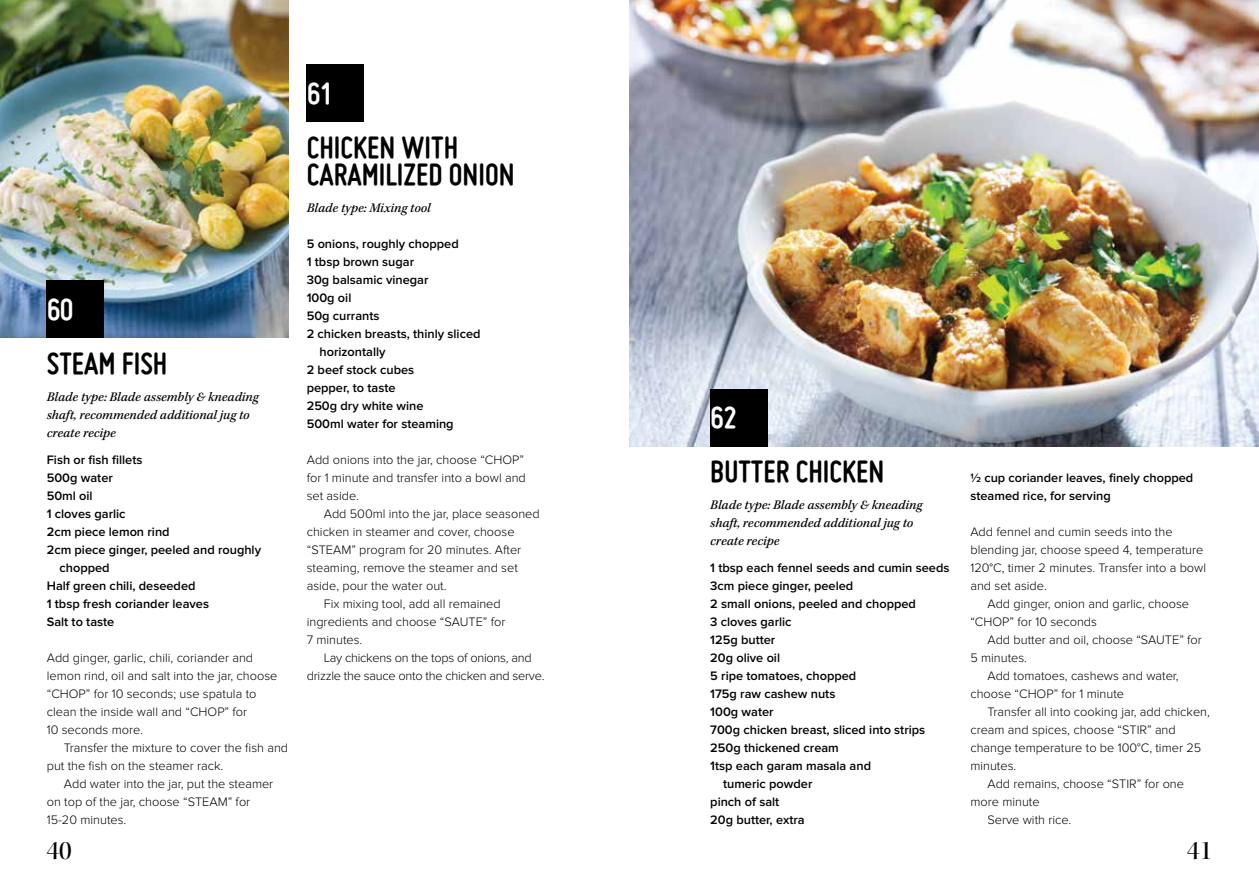
<style>
.page{position:relative;width:1259px;height:893px;background:#fff}
.page>*{position:absolute;margin:0;border:0;box-sizing:border-box;transform-origin:0 0}
.t1{font:700 33px/27px "Miso";color:#000}
.t2{font:700 33px "Miso";color:#fff}
.t3{font:27px "Kepler Std Medium Disp";color:#000}
.t4{font:italic 500 13.5px/18px "Kepler Std";color:#000}
.t5{font:300 12.75px/18px "Proxima Nova";color:#000}
.t6{font:600 12.75px/18px "Proxima Nova";color:#000}
.t7{font:300 12.75px "Proxima Nova";letter-spacing:-.02em;color:#000}
</style>
<div class="page">
<img style="left:0;top:0;width:289px;height:338px">
<img style="left:629px;top:0;width:630px;height:446px">
<div style="left:47px;top:281px;width:57px;height:57px;background:#000"></div>
<div style="left:307px;top:65px;width:57px;height:57px;background:#000"></div>
<div style="left:710px;top:389px;width:57px;height:57px;background:#000"></div>
<h1 class="t2" style="left:47px;top:291px;width:28px">60</h1>
<h1 class="t1" style="left:47px;top:349px;width:122px">STEAM FISH</h1>
<p class="t4" style="left:47px;top:388px;width:213px">Blade type: Blade assembly &amp; kneading shaft, recommended additional jug to create recipe</p>
<p class="t6" style="left:47px;top:451px;width:97px">Fish or fish fillets</p>
<p class="t6" style="left:47px;top:469px;width:68px">500g water</p>
<p class="t6" style="left:47px;top:487px;width:47px">50ml oil</p>
<p class="t6" style="left:47px;top:505px;width:80px">1 cloves garlic</p>
<p class="t6" style="left:47px;top:523px;width:124px">2cm piece lemon rind</p>
<p class="t6" style="left:47px;top:541px;width:216px">2cm piece ginger, peeled and roughly</p>
<p class="t6" style="left:60px;top:559px;width:52px">chopped</p>
<p class="t6" style="left:47px;top:577px;width:150px">Half green chili, deseeded</p>
<p class="t6" style="left:47px;top:595px;width:164px">1 tbsp fresh coriander leaves</p>
<p class="t6" style="left:47px;top:613px;width:69px">Salt to taste</p>
<p class="t5" style="left:47px;top:649px;width:232px">Add ginger, garlic, chili, coriander and lemon rind, oil and salt into the jar, choose “CHOP” for 10 seconds; use spatula to clean the inside wall and “CHOP” for<br>10 seconds more.</p>
<p class="t5" style="left:47px;top:739px;width:243px;text-indent:17px">Transfer the mixture to cover the fish and put the fish on the steamer rack.</p>
<p class="t5" style="left:47px;top:775px;width:228px;text-indent:17px">Add water into the jar, put the steamer on top of the jar, choose “STEAM” for<br>15‑20 minutes.</p>
<h1 class="t2" style="left:307px;top:75px;width:28px">61</h1>
<h1 class="t1" style="left:307px;top:133px;width:209px">CHICKEN WITH<br>CARAMILIZED ONION</h1>
<p class="t4" style="left:307px;top:199px;width:126px">Blade type: Mixing tool</p>
<p class="t6" style="left:307px;top:235px;width:153px">5 onions, roughly chopped</p>
<p class="t6" style="left:307px;top:253px;width:109px">1 tbsp brown sugar</p>
<p class="t6" style="left:307px;top:271px;width:123px">30g balsamic vinegar</p>
<p class="t6" style="left:307px;top:289px;width:46px">100g oil</p>
<p class="t6" style="left:307px;top:307px;width:74px">50g currants</p>
<p class="t6" style="left:307px;top:325px;width:175px">2 chicken breasts, thinly sliced</p>
<p class="t6" style="left:319px;top:343px;width:68px">horizontally</p>
<p class="t6" style="left:307px;top:361px;width:109px">2 beef stock cubes</p>
<p class="t6" style="left:307px;top:379px;width:90px">pepper, to taste</p>
<p class="t6" style="left:307px;top:397px;width:118px">250g dry white wine</p>
<p class="t6" style="left:307px;top:415px;width:148px">500ml water for steaming</p>
<p class="t5" style="left:307px;top:451px;width:221px">Add onions into the jar, choose “CHOP” for 1 minute and transfer into a bowl and set aside.</p>
<p class="t5" style="left:324px;top:505px;width:217px">Add 500ml into the jar, place seasoned</p>
<p class="t5" style="left:307px;top:523px;width:209px">chicken in steamer and cover, choose</p>
<p class="t5" style="left:307px;top:541px;width:216px">“STEAM” program for 20 minutes. After</p>
<p class="t5" style="left:307px;top:559px;width:213px">steaming, remove the steamer and set</p>
<p class="t5" style="left:307px;top:577px;width:141px">aside, pour the water out.</p>
<p class="t5" style="left:324px;top:595px;width:179px">Fix mixing tool, add all remained</p>
<p class="t5" style="left:307px;top:613px;width:200px">ingredients and choose “SAUTE” for</p>
<p class="t5" style="left:307px;top:631px;width:57px">7 minutes.</p>
<p class="t7" style="left:324px;top:650px;width:209px">Lay chickens on the tops of onions, and</p>
<p class="t7" style="left:307px;top:668px;width:239px">drizzle the sauce onto the chicken and serve.</p>
<h1 class="t2" style="left:710px;top:399px;width:28px">62</h1>
<h1 class="t1" style="left:710px;top:457px;width:175px">BUTTER CHICKEN</h1>
<p class="t4" style="left:710px;top:496px;width:213px">Blade type: Blade assembly &amp; kneading shaft, recommended additional jug to create recipe</p>
<p class="t6" style="left:710px;top:559px;width:241px">1 tbsp each fennel seeds and cumin seeds</p>
<p class="t6" style="left:710px;top:577px;width:144px">3cm piece ginger, peeled</p>
<p class="t6" style="left:710px;top:595px;width:207px">2 small onions, peeled and chopped</p>
<p class="t6" style="left:710px;top:613px;width:83px">3 cloves garlic</p>
<p class="t6" style="left:710px;top:631px;width:67px">125g butter</p>
<p class="t6" style="left:710px;top:649px;width:71px">20g olive oil</p>
<p class="t6" style="left:710px;top:667px;width:148px">5 ripe tomatoes, chopped</p>
<p class="t6" style="left:710px;top:685px;width:127px">175g raw cashew nuts</p>
<p class="t6" style="left:710px;top:703px;width:65px">100g water</p>
<p class="t6" style="left:710px;top:721px;width:216px">700g chicken breast, sliced into strips</p>
<p class="t6" style="left:710px;top:739px;width:130px">250g thickened cream</p>
<p class="t6" style="left:710px;top:757px;width:162px">1tsp each garam masala and</p>
<p class="t6" style="left:723px;top:775px;width:91px">tumeric powder</p>
<p class="t6" style="left:710px;top:793px;width:71px">pinch of salt</p>
<p class="t6" style="left:710px;top:811px;width:96px">20g butter, extra</p>
<p class="t6" style="left:970px;top:469px;width:224px">½ cup coriander leaves, finely chopped steamed rice, for serving</p>
<p class="t5" style="left:970px;top:523px;width:237px">Add fennel and cumin seeds into the blending jar, choose speed 4, temperature 120°C, timer 2 minutes. Transfer into a bowl and set aside.</p>
<p class="t5" style="left:970px;top:595px;width:220px;text-indent:17px">Add ginger, onion and garlic, choose “CHOP” for 10 seconds</p>
<p class="t5" style="left:987px;top:631px;width:216px">Add butter and oil, choose “SAUTE” for</p>
<p class="t5" style="left:970px;top:649px;width:58px">5 minutes.</p>
<p class="t5" style="left:987px;top:667px;width:193px">Add tomatoes, cashews and water,</p>
<p class="t5" style="left:970px;top:685px;width:155px">choose “CHOP” for 1 minute</p>
<p class="t5" style="left:987px;top:703px;width:224px">Transfer all into cooking jar, add chicken,</p>
<p class="t5" style="left:970px;top:721px;width:207px">cream and spices, choose “STIR” and</p>
<p class="t5" style="left:970px;top:739px;width:232px">change temperature to be 100°C, timer 25</p>
<p class="t5" style="left:970px;top:757px;width:47px">minutes.</p>
<p class="t5" style="left:987px;top:775px;width:198px">Add remains, choose “STIR” for one</p>
<p class="t5" style="left:970px;top:793px;width:71px">more minute</p>
<p class="t5" style="left:987px;top:811px;width:85px">Serve with rice.</p>
<h2 class="t3" style="left:47px;top:835px;width:27px">40</h2>
<h2 class="t3" style="left:1187px;top:835px;width:27px">41</h2>
</div>
